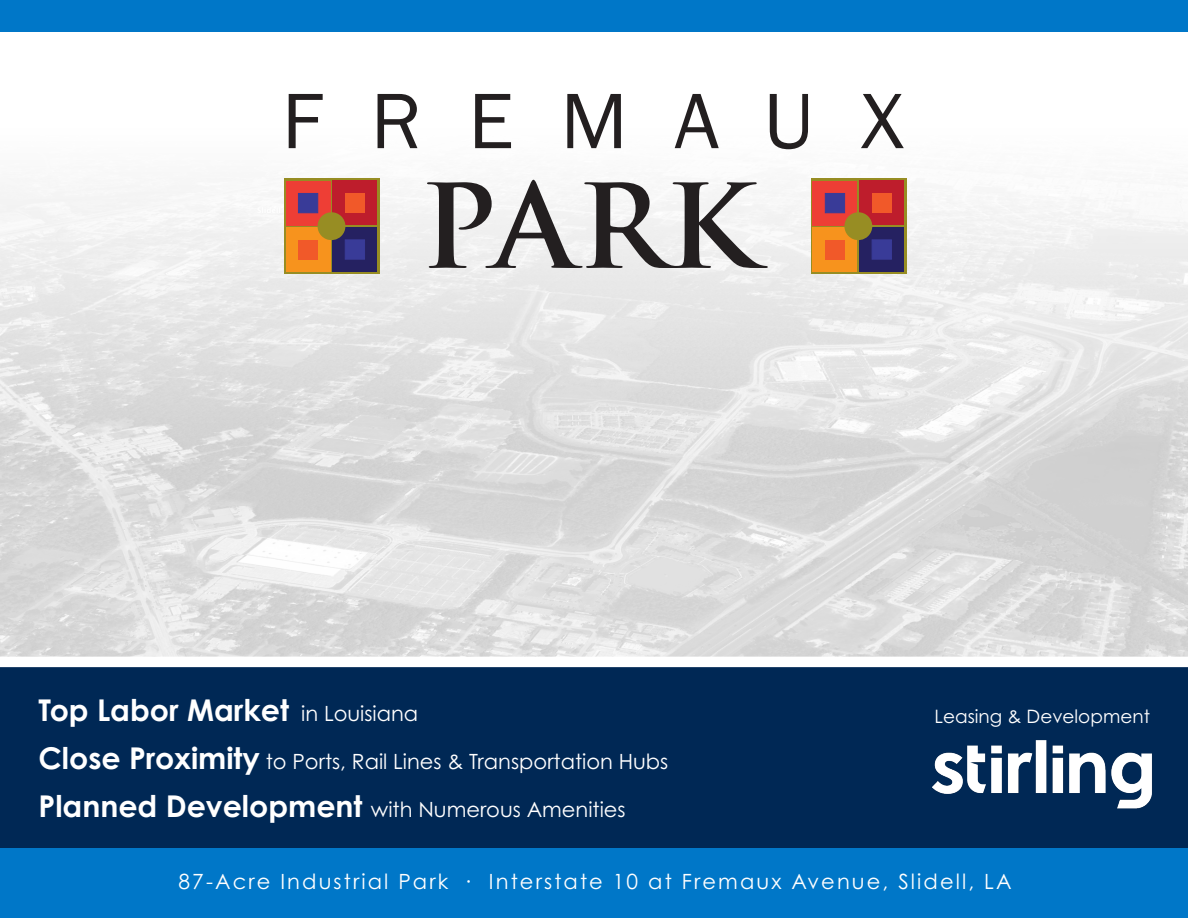
<style>
.page{position:relative;width:1188px;height:918px;background:#fff}
.page>*{position:absolute;margin:0;border:0;box-sizing:border-box;transform-origin:0 0}
.t1{font:700 30px "Century Gothic Pro";color:#fff}
.t2{font:21px "Century Gothic Pro";color:#fff}
.t3{font:21px "Century Gothic Pro";letter-spacing:.1em;color:#fff}
.t4{font:18.45px "Century Gothic Pro";color:#fff}
.s1{font-weight:400;font-size:21px}
.s2{font-weight:700;font-size:30px}
</style>
<div class="page">
<img style="left:0;top:94px;width:1188px;height:563px">
<div style="left:0;top:829px;width:1188px;height:89px;background:#0077c8"></div>
<div style="left:0;top:660px;width:1188px;height:188px;background:#002855"></div>
<img style="left:932px;top:740px;width:220px;height:69px">
<div style="left:0;top:657px;width:1188px;height:10px;background:#fff"></div>
<div style="left:0;top:0;width:1188px;height:32px;background:#0077c8"></div>
<svg style="left:289px;top:94px;width:34px;height:54px"></svg>
<svg style="left:378px;top:94px;width:39px;height:54px"></svg>
<svg style="left:475px;top:94px;width:36px;height:54px"></svg>
<svg style="left:567px;top:94px;width:54px;height:54px"></svg>
<svg style="left:675px;top:94px;width:44px;height:54px"></svg>
<svg style="left:770px;top:94px;width:38px;height:55px"></svg>
<svg style="left:861px;top:94px;width:43px;height:54px"></svg>
<svg style="left:284px;top:179px;width:95px;height:95px"></svg>
<div style="left:333px;top:227px;width:44px;height:45px;background:#252161"></div>
<div style="left:345px;top:240px;width:20px;height:19px;background:#393b98"></div>
<div style="left:286px;top:181px;width:44px;height:44px;background:#ee3e35"></div>
<div style="left:298px;top:193px;width:20px;height:20px;background:#393b98;border:1px solid #393b98"></div>
<div style="left:333px;top:181px;width:44px;height:44px;background:#be1d2c"></div>
<div style="left:345px;top:193px;width:19px;height:20px;background:#f15929"></div>
<div style="left:286px;top:227px;width:44px;height:45px;background:#f7931d"></div>
<svg style="left:316px;top:211px;width:31px;height:30px"></svg>
<div style="left:299px;top:240px;width:19px;height:19px;background:#f15929"></div>
<svg style="left:427px;top:180px;width:341px;height:88px"></svg>
<svg style="left:811px;top:179px;width:95px;height:95px"></svg>
<div style="left:859px;top:227px;width:45px;height:45px;background:#252161"></div>
<div style="left:872px;top:240px;width:20px;height:19px;background:#393b98"></div>
<div style="left:813px;top:181px;width:44px;height:44px;background:#ee3e35"></div>
<div style="left:825px;top:193px;width:20px;height:20px;background:#393b98"></div>
<div style="left:859px;top:181px;width:45px;height:44px;background:#be1d2c"></div>
<div style="left:872px;top:193px;width:19px;height:20px;background:#f15929"></div>
<div style="left:813px;top:227px;width:44px;height:45px;background:#f7931d"></div>
<svg style="left:843px;top:211px;width:31px;height:30px"></svg>
<div style="left:825px;top:240px;width:20px;height:19px;background:#f15929"></div>
<p class="t1" style="left:39px;top:691px;width:381px">Top Labor Market <span class="s1">in Louisiana</span></p>
<p class="t2" style="left:39px;top:748px;width:631px"><span class="s2">Close Proximity</span> to Ports, Rail Lines &amp; Transportation Hubs</p>
<p class="t2" style="left:39px;top:796px;width:589px"><span class="s2">Planned Development</span> with Numerous Amenities</p>
<p class="t4" style="left:935px;top:705px;width:217px">Leasing &amp; Development</p>
<p class="t3" style="left:179px;top:869px;width:835px">87-Acre Industrial Park ∙ Interstate 10 at Fremaux Avenue, Slidell, LA</p>
</div>
